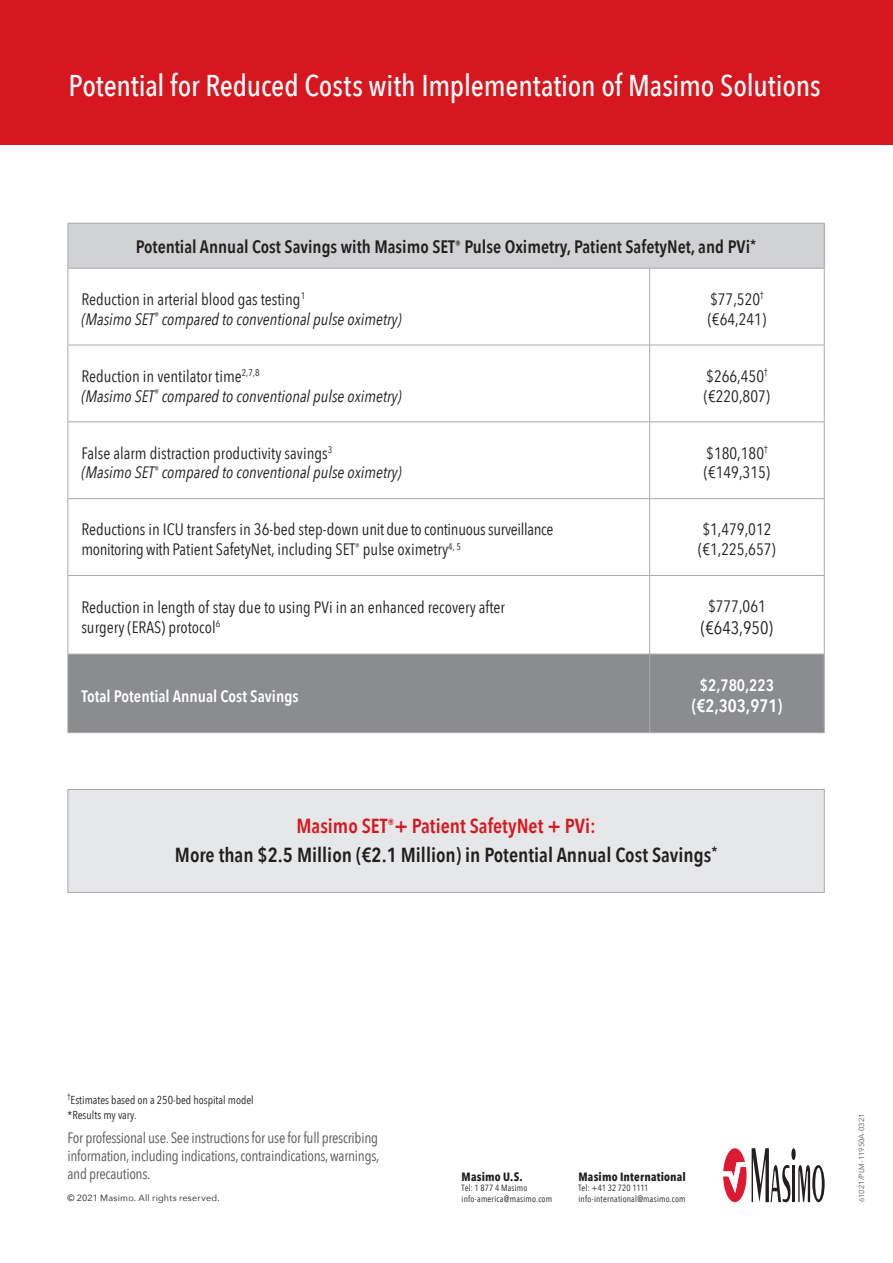
<style>
.page{position:relative;width:893px;height:1263px;background:#fff}
.page>*{position:absolute;margin:0;border:0;box-sizing:border-box;transform-origin:0 0}
.t1{font:500 30px "Avenir Next Condensed";letter-spacing:-.005em;color:#fff}
.t2{font:600 20.25px "Avenir Next Condensed";color:#231f20}
.t3{font:600 20.25px "Avenir Next Condensed";color:#d7171f}
.t4{font:600 18px "Avenir Next Condensed";color:#231f20}
.t5{font:600 18px "Avenir Next Condensed";color:#fff}
.t6{font:18px "Avenir Next Condensed";color:#231f20}
.t7{font:16.5px/19.8px "Avenir Next Condensed";color:#231f20}
.t8{font:italic 16.5px "Avenir Next Condensed";color:#231f20}
.t9{font:600 16.5px "Avenir Next Condensed";color:#fff}
.t10{font:15px/18px "Avenir Next Condensed";letter-spacing:-.02em;color:#57585a;text-align:justify}
.Address_Title{font:700 12px "Avenir Next Condensed";letter-spacing:.015em;color:#231f20}
.t11{font:11.55px "Avenir Next Condensed";color:#231f20}
.Address_Copy{font:9px "Avenir Next Condensed";letter-spacing:.02em;color:#231f20}
.t12{font:9px "Avenir Next";letter-spacing:.025em;color:#231f20}
.Address_Copy-2{font:9px "Avenir Next Condensed";letter-spacing:-.005em;color:#231f20}
.Copyright{font:7.5px "Avenir Next";color:#57585a}
</style>
<div class="page">
<div style="left:0;top:0;width:893px;height:144px;background:#d7171f"></div>
<svg style="left:723px;top:1148px;width:23px;height:54px"></svg>
<div style="left:791px;top:1148px;width:5px;height:12px;background:#231f20;border-radius:50%"></div>
<hr style="left:792px;top:1165px;width:3px;height:37px;background:#231f20">
<svg style="left:798px;top:1165px;width:27px;height:37px"></svg>
<svg style="left:752px;top:1148px;width:38px;height:54px"></svg>
<div style="left:68px;top:789px;width:757px;height:104px;background:#e6e7e9;border:1px solid #a8a9ad"></div>
<div style="left:68px;top:223px;width:756px;height:45px;background:#d1d2d4"></div>
<svg style="left:69px;top:269px;width:755px;height:385px"></svg>
<div style="left:69px;top:655px;width:755px;height:77px;background:#8a8c8f"></div>
<hr style="left:68px;top:223px;width:582px;height:1px;background:#a8a9ad">
<hr style="left:650px;top:223px;width:175px;height:1px;background:#a8a9ad">
<hr style="left:68px;top:224px;width:1px;height:44px;background:#a8a9ad">
<hr style="left:824px;top:224px;width:1px;height:44px;background:#a8a9ad">
<hr style="left:68px;top:268px;width:582px;height:1px;background:#a8a9ad">
<hr style="left:68px;top:269px;width:1px;height:76px;background:#a8a9ad">
<hr style="left:650px;top:268px;width:175px;height:1px;background:#a8a9ad">
<hr style="left:649px;top:269px;width:1px;height:76px;background:#a8a9ad">
<hr style="left:824px;top:269px;width:1px;height:76px;background:#a8a9ad">
<hr style="left:68px;top:345px;width:582px;height:1px;background:#a8a9ad">
<hr style="left:68px;top:345px;width:1px;height:76px;background:#a8a9ad">
<hr style="left:650px;top:345px;width:175px;height:1px;background:#a8a9ad">
<hr style="left:649px;top:345px;width:1px;height:76px;background:#a8a9ad">
<hr style="left:824px;top:345px;width:1px;height:76px;background:#a8a9ad">
<hr style="left:68px;top:421px;width:582px;height:1px;background:#a8a9ad">
<hr style="left:68px;top:422px;width:1px;height:76px;background:#a8a9ad">
<hr style="left:650px;top:421px;width:175px;height:1px;background:#a8a9ad">
<hr style="left:649px;top:422px;width:1px;height:76px;background:#a8a9ad">
<hr style="left:824px;top:422px;width:1px;height:76px;background:#a8a9ad">
<hr style="left:68px;top:498px;width:582px;height:1px;background:#a8a9ad">
<hr style="left:68px;top:499px;width:1px;height:76px;background:#a8a9ad">
<hr style="left:650px;top:498px;width:175px;height:1px;background:#a8a9ad">
<hr style="left:649px;top:499px;width:1px;height:76px;background:#a8a9ad">
<hr style="left:824px;top:499px;width:1px;height:76px;background:#a8a9ad">
<hr style="left:68px;top:575px;width:582px;height:1px;background:#a8a9ad">
<hr style="left:68px;top:576px;width:1px;height:78px;background:#a8a9ad">
<hr style="left:650px;top:575px;width:175px;height:1px;background:#a8a9ad">
<hr style="left:649px;top:576px;width:1px;height:78px;background:#a8a9ad">
<hr style="left:824px;top:576px;width:1px;height:78px;background:#a8a9ad">
<hr style="left:68px;top:654px;width:582px;height:1px;background:#a8a9ad">
<hr style="left:68px;top:654px;width:1px;height:78px;background:#a8a9ad">
<hr style="left:650px;top:654px;width:175px;height:1px;background:#a8a9ad">
<hr style="left:649px;top:654px;width:1px;height:78px;background:#a8a9ad">
<hr style="left:824px;top:654px;width:1px;height:78px;background:#a8a9ad">
<hr style="left:68px;top:732px;width:582px;height:1px;background:#a8a9ad">
<hr style="left:650px;top:732px;width:175px;height:1px;background:#a8a9ad">
<p class="t1" style="left:69px;top:67px;width:754px">Potential for Reduced Costs with Implementation of Masimo Solutions</p>
<p class="t4" style="left:136px;top:231px;width:622px">Potential Annual Cost Savings with Masimo SET<sup>®</sup> Pulse Oximetry, Patient SafetyNet, and PVi<sup>*</sup></p>
<p class="t7" style="left:81px;top:288px;width:225px">Reduction in arterial blood gas testing<sup>1</sup></p>
<p class="t8" style="left:81px;top:309px;width:322px">(Masimo SET<sup>®</sup> compared to conventional pulse oximetry)</p>
<p class="t7" style="left:710px;top:288px;width:55px">$77,520<sup>†</sup></p>
<p class="t7" style="left:708px;top:308px;width:60px">(€64,241)</p>
<p class="t7" style="left:81px;top:365px;width:180px">Reduction in ventilator time<sup>2,7,8</sup></p>
<p class="t8" style="left:81px;top:386px;width:322px">(Masimo SET<sup>®</sup> compared to conventional pulse oximetry)</p>
<p class="t7" style="left:81px;top:442px;width:252px">False alarm distraction productivity savings<sup>3</sup></p>
<p class="t8" style="left:81px;top:463px;width:322px">(Masimo SET<sup>®</sup> compared to conventional pulse oximetry)</p>
<p class="t7" style="left:706px;top:365px;width:63px">$266,450<sup>†</sup></p>
<p class="t7" style="left:704px;top:385px;width:68px">(€220,807)</p>
<p class="t7" style="left:706px;top:442px;width:63px">$180,180<sup>†</sup></p>
<p class="t7" style="left:704px;top:462px;width:68px">(€149,315)</p>
<p class="t7" style="left:81px;top:519px;width:473px">Reductions in ICU transfers in 36-bed step-down unit due to continuous surveillance monitoring with Patient SafetyNet, including SET<sup>®</sup> pulse oximetry<sup>4,</sup> <sup>5</sup></p>
<p class="t7" style="left:702px;top:519px;width:71px">$1,479,012</p>
<p class="t7" style="left:698px;top:539px;width:79px">(€1,225,657)</p>
<p class="t7" style="left:81px;top:597px;width:425px">Reduction in length of stay due to using PVi in an enhanced recovery after surgery (ERAS) protocol<sup>6</sup></p>
<p class="t7" style="left:708px;top:596px;width:59px">$777,061</p>
<p class="t6" style="left:701px;top:612px;width:74px">(€643,950)</p>
<p class="t9" style="left:81px;top:682px;width:219px">Total Potential Annual Cost Savings</p>
<p class="t9" style="left:700px;top:671px;width:76px">$2,780,223</p>
<p class="t5" style="left:692px;top:690px;width:92px">(€2,303,971)</p>
<p class="t3" style="left:296px;top:809px;width:301px">Masimo SET<sup>®</sup>+ Patient SafetyNet + PVi:</p>
<p class="t2" style="left:175px;top:838px;width:544px">More than $2.5 Million (€2.1 Million) in Potential Annual Cost Savings<sup>*</sup></p>
<p class="t11" style="left:68px;top:1090px;width:188px"><sup>†</sup>Estimates based on a 250-bed hospital model</p>
<p class="t11" style="left:68px;top:1105px;width:71px">*Results my vary.</p>
<p class="t10" style="left:68px;top:1127px;width:313px">For professional use. See instructions for use for full prescribing information, including indications, contraindications, warnings, and precautions.</p>
<p class="Address_Title" style="left:462px;top:1169px;width:63px">Masimo U.S.</p>
<p class="Address_Copy" style="left:462px;top:1180px;width:67px">Tel: 1 877 4 Masimo</p>
<p class="t12" style="left:68px;top:1190px;width:154px">© 2021 Masimo. All rights reserved.</p>
<p class="Address_Copy" style="left:462px;top:1191px;width:92px">info-america@masimo.com</p>
<p class="Address_Title" style="left:578px;top:1169px;width:109px">Masimo International</p>
<p class="Address_Copy-2" style="left:578px;top:1180px;width:72px">Tel: +41 32 720 1111</p>
<p class="Address_Copy" style="left:578px;top:1191px;width:109px">info-international@masimo.com</p>
<p class="Copyright" style="left:855px;top:1202px;width:90px;rotate:-90deg">61021/PLM-11950A-0321</p>
</div>
